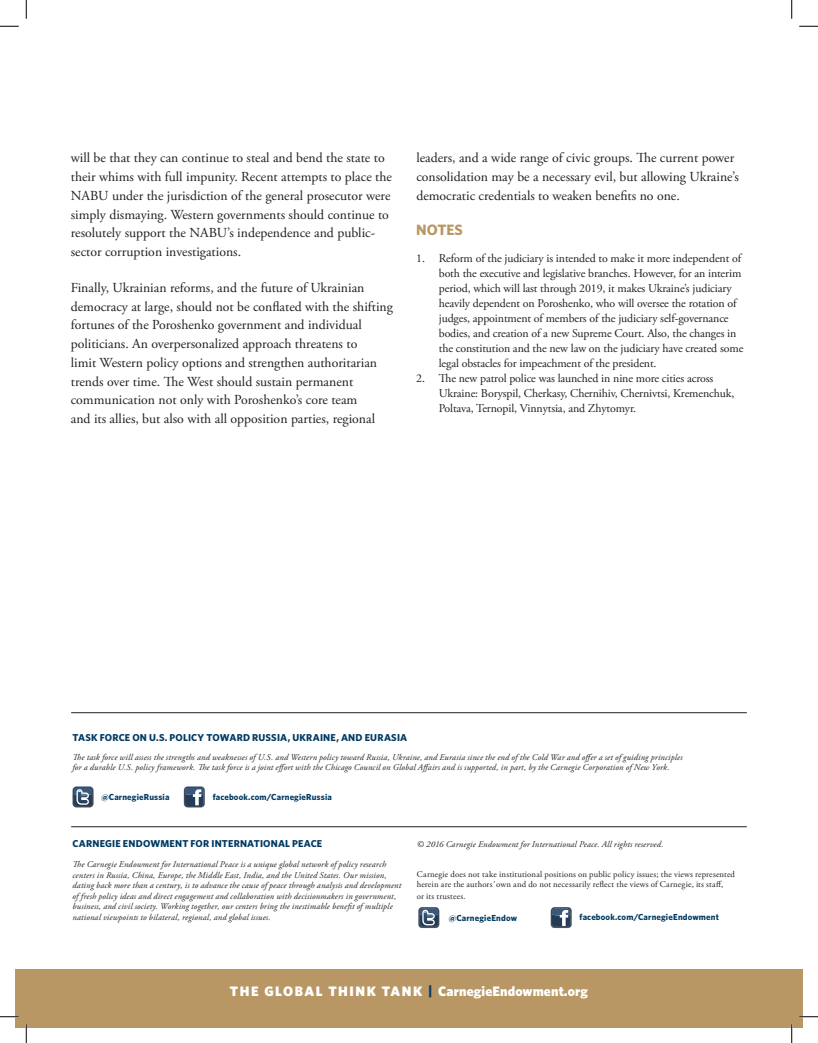
<style>
.page{position:relative;width:818px;height:1043px;background:#fff}
.page>*{position:absolute;margin:0;border:0;box-sizing:border-box;transform-origin:0 0}
.t1{font:700 15px "Whitney";color:#b99764}
.t2{font:13.75px/18.8px "Adobe Garamond Pro";color:#231f20}
.t3{font:900 13.75px "Whitney";letter-spacing:.01em;color:#fff}
.t4{font:11.88px/15px "Adobe Garamond Pro";letter-spacing:-.01em;color:#231f20}
.t5{font:700 10px "Whitney";letter-spacing:.02em;color:#003a62}
.t6{font:italic 8.75px/10.5px "Adobe Garamond Pro";letter-spacing:.02em;color:#231f20}
.t7{font:8.75px/10.9px "Adobe Garamond Pro";letter-spacing:.02em;color:#231f20}
.t8{font:700 8.75px "Whitney";letter-spacing:.02em;color:#003a62}
.s1{font-style:italic}
.s2{color:#003a62}
</style>
<div class="page">
<div style="left:15px;top:969px;width:787px;height:59px;background:#b99764"></div>
<hr style="left:71px;top:826px;width:675px;height:1px;background:#231f20">
<hr style="left:71px;top:712px;width:675px;height:1px;background:#231f20">
<svg style="left:418px;top:907px;width:21px;height:21px"></svg>
<svg style="left:550px;top:907px;width:21px;height:21px"></svg>
<svg style="left:73px;top:786px;width:20px;height:21px"></svg>
<svg style="left:184px;top:786px;width:21px;height:21px"></svg>
<svg style="left:0;top:25px;width:19px;height:2px"></svg>
<svg style="left:799px;top:25px;width:19px;height:2px"></svg>
<svg style="left:0;top:1016px;width:19px;height:1px"></svg>
<svg style="left:799px;top:1015px;width:19px;height:2px"></svg>
<svg style="left:25px;top:0;width:2px;height:19px"></svg>
<svg style="left:25px;top:1024px;width:2px;height:18px"></svg>
<svg style="left:791px;top:0;width:1px;height:19px"></svg>
<svg style="left:791px;top:1024px;width:1px;height:18px"></svg>
<p class="t2" style="left:71px;top:149px;width:323px">will be that they can continue to steal and bend the state to their whims with full impunity. Recent attempts to place the NABU under the jurisdiction of the general prosecutor were simply dismaying. Western governments should continue to resolutely support the NABU’s independence and public&shy;sector corruption investigations.</p>
<p class="t2" style="left:71px;top:278px;width:324px">Finally, Ukrainian reforms, and the future of Ukrainian democracy at large, should not be conflated with the shifting fortunes of the Poroshenko government and individual politicians. An overpersonalized approach threatens to<br>limit Western policy options and strengthen authoritarian trends over time. The West should sustain permanent communication not only with Poroshenko’s core team<br>and its allies, but also with all opposition parties, regional</p>
<h2 class="t2" style="left:416px;top:149px;width:324px">leaders, and a wide range of civic groups. The current power consolidation may be a necessary evil, but allowing Ukraine’s democratic credentials to weaken benefits no one.</h2>
<h1 class="t1" style="left:416px;top:220px;width:48px">NOTES</h1>
<p class="t4" style="left:439px;top:251px;width:306px;text-indent:-23px">1. Reform of the judiciary is intended to make it more independent of both the executive and legislative branches. However, for an interim period, which will last through 2019, it makes Ukraine’s judiciary heavily dependent on Poroshenko, who will oversee the rotation of judges, appointment of members of the judiciary self-governance bodies, and creation of a new Supreme Court. Also, the changes in the constitution and the new law on the judiciary have created some legal obstacles for impeachment of the president.</p>
<h3 class="t4" style="left:439px;top:371px;width:297px;text-indent:-23px">2. The new patrol police was launched in nine more cities across<br>Ukraine: Boryspil, Cherkasy, Chernihiv, Chernivtsi, Kremenchuk,<br>Poltava, Ternopil, Vinnytsia, and Zhytomyr.</h3>
<p class="t5" style="left:73px;top:730px;width:336px">TASK FORCE ON U.S. POLICY TOWARD RUSSIA, UKRAINE, AND EURASIA</p>
<p class="t6" style="left:73px;top:752px;width:611px">The task force will assess the strengths and weaknesses of U.S. and Western policy toward Russia, Ukraine, and Eurasia since the end of the Cold War and offer a set of guiding principles for a durable U.S. policy framework. The task force is a joint effort with the Chicago Council on Global Affairs and is supported, in part, by the Carnegie Corporation of New York.</p>
<p class="t8" style="left:101px;top:791px;width:70px">@CarnegieRussia</p>
<p class="t8" style="left:213px;top:790px;width:121px">facebook.com/CarnegieRussia</p>
<p class="t5" style="left:73px;top:836px;width:251px">CARNEGIE ENDOWMENT FOR INTERNATIONAL PEACE</p>
<p class="t6" style="left:73px;top:859px;width:330px">The Carnegie Endowment for International Peace is a unique global network of policy research centers in Russia, China, Europe, the Middle East, India, and the United States. Our mission, dating back more than a century, is to advance the cause of peace through analysis and development of fresh policy ideas and direct engagement and collaboration with decisionmakers in government, business, and civil society. Working together, our centers bring the inestimable benefit of multiple national viewpoints to bilateral, regional, and global issues.</p>
<p class="t6" style="left:417px;top:839px;width:248px">© 2016 Carnegie Endowment for International Peace. All rights reserved.</p>
<p class="t7" style="left:417px;top:869px;width:320px">Carnegie does not take institutional positions on public policy issues; the views represented herein are the authors<span class="s1">’</span> own and do not necessarily reflect the views of Carnegie, its staff,<br>or its trustees.</p>
<p class="t8" style="left:449px;top:912px;width:70px">@CarnegieEndow</p>
<p class="t8" style="left:579px;top:911px;width:141px">facebook.com/CarnegieEndowment</p>
<h2 class="t3" style="left:230px;top:981px;width:359px">THE GLOBAL THINK TANK <span class="s2">|</span> CarnegieEndowment.org</h2>
</div>
